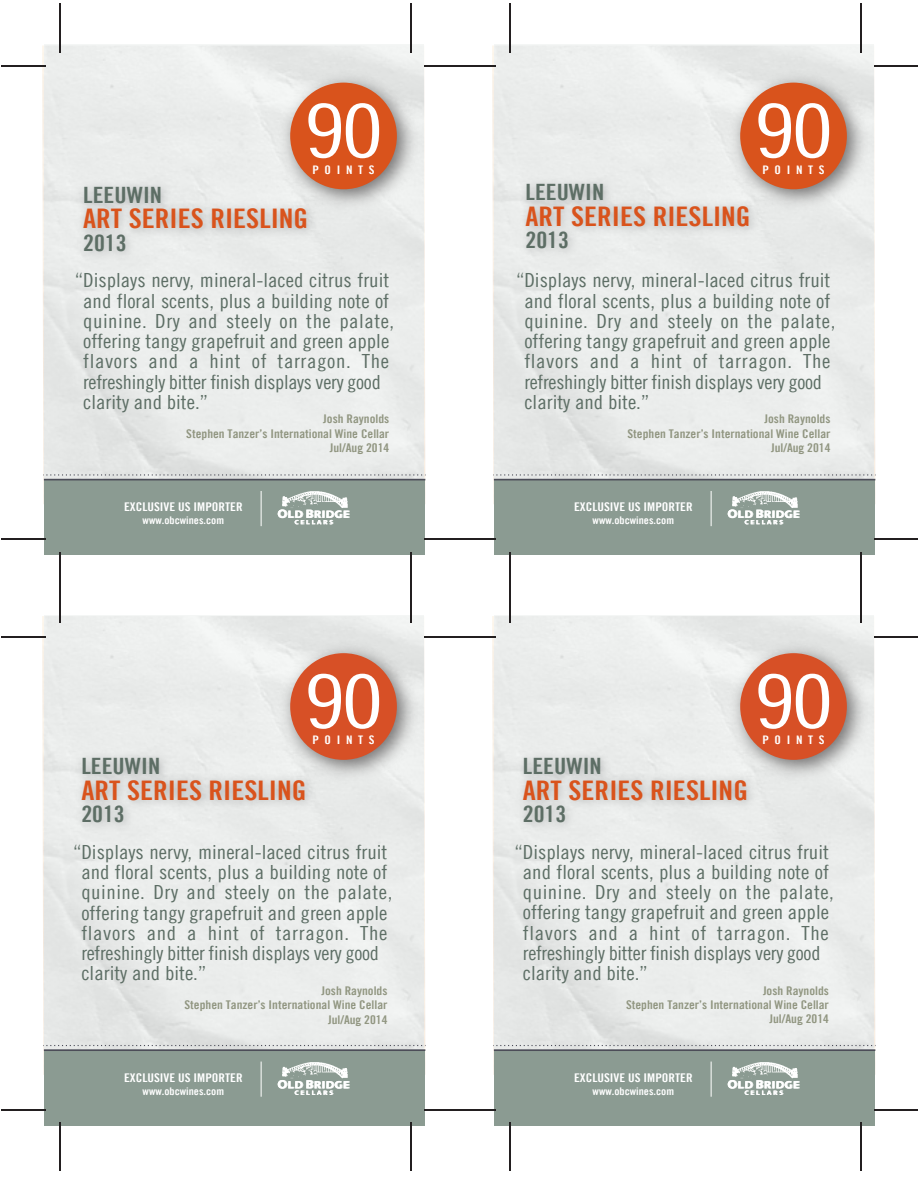
<style>
.page{position:relative;width:918px;height:1188px;background:#fff}
.page>*{position:absolute;margin:0;border:0;box-sizing:border-box;transform-origin:0 0}
.t1{font:74.4px "Trade Gothic Cond Eighteen";letter-spacing:-.05em;color:#fff;scale:1.29 1}
.t2{font:27px "Trade Gothic LT Bold Cond Twenty";color:#d9531c;scale:1.09 1}
.t3{font:22.5px "Trade Gothic LT Bold Cond Twenty";color:#5d6e65;scale:1.09 1}
.t4{font:19.5px/20.2px "Trade Gothic LT Cond Eighteen";color:#5d6e65;scale:1.09 1}
.t5{font:12px/14.4px "Trade Gothic LT Bold Cond Twenty";color:#919681;text-align:right;scale:1.09 1}
.t6{font:12px "Trade Gothic LT Bold Cond Twenty";color:#fff;scale:1.1 1}
.t7{font:11.85px "Trade Gothic LT Bold Cond Twenty";letter-spacing:.435em;color:#fff;scale:1.1 1}
.t8{font:10.5px "Trade Gothic LT Bold Cond Twenty";color:#fff;scale:1.1 1}
</style>
<div class="page">
<div style="left:495px;top:44px;width:379px;height:459px;background:#eaeceb"></div>
<div style="left:494px;top:480px;width:381px;height:75px;background:#8b9b92"></div>
<hr style="left:494px;top:479px;width:381px;height:1px;background:#4c4d58">
<svg style="left:493px;top:474px;width:383px;height:2px"></svg>
<img style="left:726px;top:65px;width:149px;height:105px">
<div style="left:740px;top:83px;width:107px;height:106px;background:#d9531c;border-radius:50%"></div>
<div style="left:45px;top:44px;width:379px;height:459px;background:#eaeceb"></div>
<div style="left:44px;top:480px;width:381px;height:75px;background:#8b9b92"></div>
<hr style="left:44px;top:479px;width:381px;height:1px;background:#4c4d58">
<svg style="left:43px;top:474px;width:383px;height:2px"></svg>
<img style="left:276px;top:65px;width:149px;height:107px">
<div style="left:290px;top:83px;width:107px;height:106px;background:#d9531c;border-radius:50%"></div>
<div style="left:45px;top:615px;width:379px;height:459px;background:#eaeceb"></div>
<div style="left:44px;top:1051px;width:381px;height:75px;background:#8b9b92"></div>
<hr style="left:44px;top:1049px;width:381px;height:2px;background:#4c4d58">
<svg style="left:43px;top:1045px;width:383px;height:1px"></svg>
<img style="left:274px;top:636px;width:151px;height:108px">
<div style="left:290px;top:653px;width:107px;height:107px;background:#d75026;border-radius:50%"></div>
<div style="left:495px;top:615px;width:379px;height:459px;background:#eaeceb"></div>
<div style="left:494px;top:1051px;width:381px;height:75px;background:#8b9b92"></div>
<hr style="left:494px;top:1049px;width:381px;height:2px;background:#4c4d58">
<svg style="left:493px;top:1045px;width:383px;height:1px"></svg>
<img style="left:724px;top:636px;width:151px;height:107px">
<div style="left:740px;top:653px;width:107px;height:107px;background:#d75026;border-radius:50%"></div>
<img style="left:520px;top:743px;width:355px;height:135px">
<img style="left:522px;top:170px;width:353px;height:134px">
<img style="left:75px;top:172px;width:350px;height:134px">
<hr style="left:711px;top:491px;width:1px;height:35px;background:#fff">
<svg style="left:728px;top:509px;width:71px;height:15px"></svg>
<img style="left:732px;top:491px;width:66px;height:17px">
<hr style="left:261px;top:491px;width:1px;height:35px;background:#fff">
<svg style="left:278px;top:509px;width:71px;height:15px"></svg>
<img style="left:282px;top:491px;width:66px;height:17px">
<img style="left:75px;top:744px;width:350px;height:134px">
<hr style="left:261px;top:1062px;width:1px;height:35px;background:#fff">
<svg style="left:278px;top:1080px;width:71px;height:15px"></svg>
<img style="left:282px;top:1062px;width:66px;height:17px">
<hr style="left:711px;top:1062px;width:1px;height:35px;background:#fff">
<svg style="left:728px;top:1080px;width:71px;height:15px"></svg>
<img style="left:732px;top:1062px;width:66px;height:17px">
<hr style="left:509px;top:3px;width:1px;height:50px;background:#231f20">
<hr style="left:860px;top:3px;width:1px;height:50px;background:#231f20">
<hr style="left:874px;top:65px;width:44px;height:2px;background:#231f20">
<hr style="left:452px;top:65px;width:44px;height:2px;background:#231f20">
<hr style="left:452px;top:539px;width:44px;height:1px;background:#231f20">
<hr style="left:860px;top:552px;width:1px;height:49px;background:#231f20">
<hr style="left:874px;top:539px;width:44px;height:1px;background:#231f20">
<hr style="left:509px;top:552px;width:1px;height:49px;background:#231f20">
<hr style="left:59px;top:3px;width:1px;height:50px;background:#231f20">
<hr style="left:410px;top:3px;width:1px;height:50px;background:#231f20">
<hr style="left:424px;top:65px;width:44px;height:2px;background:#231f20">
<hr style="left:2px;top:65px;width:44px;height:2px;background:#231f20">
<hr style="left:2px;top:539px;width:44px;height:1px;background:#231f20">
<hr style="left:410px;top:552px;width:1px;height:49px;background:#231f20">
<hr style="left:424px;top:539px;width:44px;height:1px;background:#231f20">
<hr style="left:59px;top:552px;width:1px;height:49px;background:#231f20">
<hr style="left:509px;top:573px;width:1px;height:50px;background:#231f20">
<hr style="left:860px;top:573px;width:1px;height:50px;background:#231f20">
<hr style="left:874px;top:636px;width:44px;height:1px;background:#231f20">
<hr style="left:452px;top:636px;width:44px;height:1px;background:#231f20">
<hr style="left:452px;top:1109px;width:44px;height:1px;background:#231f20">
<hr style="left:860px;top:1123px;width:1px;height:48px;background:#231f20">
<hr style="left:874px;top:1109px;width:44px;height:1px;background:#231f20">
<hr style="left:509px;top:1123px;width:1px;height:48px;background:#231f20">
<hr style="left:59px;top:573px;width:1px;height:50px;background:#231f20">
<hr style="left:410px;top:573px;width:1px;height:50px;background:#231f20">
<hr style="left:424px;top:636px;width:44px;height:1px;background:#231f20">
<hr style="left:2px;top:636px;width:44px;height:1px;background:#231f20">
<hr style="left:2px;top:1109px;width:44px;height:1px;background:#231f20">
<hr style="left:410px;top:1123px;width:1px;height:48px;background:#231f20">
<hr style="left:424px;top:1109px;width:44px;height:1px;background:#231f20">
<hr style="left:59px;top:1123px;width:1px;height:48px;background:#231f20">
<h1 class="t1" style="left:303px;top:87px;width:64px">90</h1>
<p class="t7" style="left:312px;top:162px;width:58px">POINTS</p>
<p class="t3" style="left:83px;top:181px;width:74px">LEEUWIN</p>
<h2 class="t2" style="left:83px;top:202px;width:208px">ART SERIES RIESLING</h2>
<p class="t3" style="left:83px;top:229px;width:41px">2013</p>
<p class="t4" style="left:83px;top:270px;width:287px;text-indent:-8px">“Displays nervy, mineral-laced citrus fruit and floral scents, plus a building note of quinine. Dry and steely on the palate, offering tangy grapefruit and green apple flavors and a hint of tarragon. The refreshingly bitter finish displays very good clarity and bite.”</p>
<p class="t5" style="left:186px;top:412px;width:188px">Josh Raynolds<br>Stephen Tanzer’s International Wine Cellar<br>Jul/Aug 2014</p>
<p class="t6" style="left:124px;top:500px;width:109px">EXCLUSIVE US IMPORTER</p>
<p class="t8" style="left:143px;top:514px;width:76px">www.obcwines.com</p>
<h1 class="t1" style="left:303px;top:657px;width:64px">90</h1>
<p class="t7" style="left:312px;top:733px;width:58px">POINTS</p>
<p class="t3" style="left:81px;top:753px;width:74px">LEEUWIN</p>
<h2 class="t2" style="left:81px;top:774px;width:208px">ART SERIES RIESLING</h2>
<p class="t3" style="left:81px;top:801px;width:41px">2013</p>
<p class="t4" style="left:81px;top:842px;width:287px;text-indent:-8px">“Displays nervy, mineral-laced citrus fruit and floral scents, plus a building note of quinine. Dry and steely on the palate, offering tangy grapefruit and green apple flavors and a hint of tarragon. The refreshingly bitter finish displays very good clarity and bite.”</p>
<p class="t5" style="left:185px;top:983px;width:188px">Josh Raynolds<br>Stephen Tanzer’s International Wine Cellar<br>Jul/Aug 2014</p>
<p class="t6" style="left:124px;top:1070px;width:109px">EXCLUSIVE US IMPORTER</p>
<p class="t8" style="left:143px;top:1085px;width:76px">www.obcwines.com</p>
<p class="t3" style="left:525px;top:179px;width:74px">LEEUWIN</p>
<h2 class="t2" style="left:525px;top:200px;width:208px">ART SERIES RIESLING</h2>
<p class="t3" style="left:525px;top:227px;width:41px">2013</p>
<h1 class="t1" style="left:753px;top:87px;width:64px">90</h1>
<p class="t7" style="left:762px;top:162px;width:58px">POINTS</p>
<p class="t4" style="left:524px;top:270px;width:287px;text-indent:-8px">“Displays nervy, mineral-laced citrus fruit and floral scents, plus a building note of quinine. Dry and steely on the palate, offering tangy grapefruit and green apple flavors and a hint of tarragon. The refreshingly bitter finish displays very good clarity and bite.”</p>
<p class="t5" style="left:628px;top:412px;width:188px">Josh Raynolds<br>Stephen Tanzer’s International Wine Cellar<br>Jul/Aug 2014</p>
<p class="t6" style="left:574px;top:500px;width:109px">EXCLUSIVE US IMPORTER</p>
<p class="t8" style="left:593px;top:514px;width:76px">www.obcwines.com</p>
<p class="t3" style="left:523px;top:752px;width:74px">LEEUWIN</p>
<h2 class="t2" style="left:523px;top:774px;width:208px">ART SERIES RIESLING</h2>
<p class="t3" style="left:523px;top:800px;width:41px">2013</p>
<h1 class="t1" style="left:753px;top:657px;width:64px">90</h1>
<p class="t7" style="left:762px;top:733px;width:58px">POINTS</p>
<p class="t4" style="left:523px;top:841px;width:287px;text-indent:-8px">“Displays nervy, mineral-laced citrus fruit and floral scents, plus a building note of quinine. Dry and steely on the palate, offering tangy grapefruit and green apple flavors and a hint of tarragon. The refreshingly bitter finish displays very good clarity and bite.”</p>
<p class="t5" style="left:626px;top:983px;width:188px">Josh Raynolds<br>Stephen Tanzer’s International Wine Cellar<br>Jul/Aug 2014</p>
<p class="t6" style="left:574px;top:1070px;width:109px">EXCLUSIVE US IMPORTER</p>
<p class="t8" style="left:593px;top:1085px;width:76px">www.obcwines.com</p>
</div>
